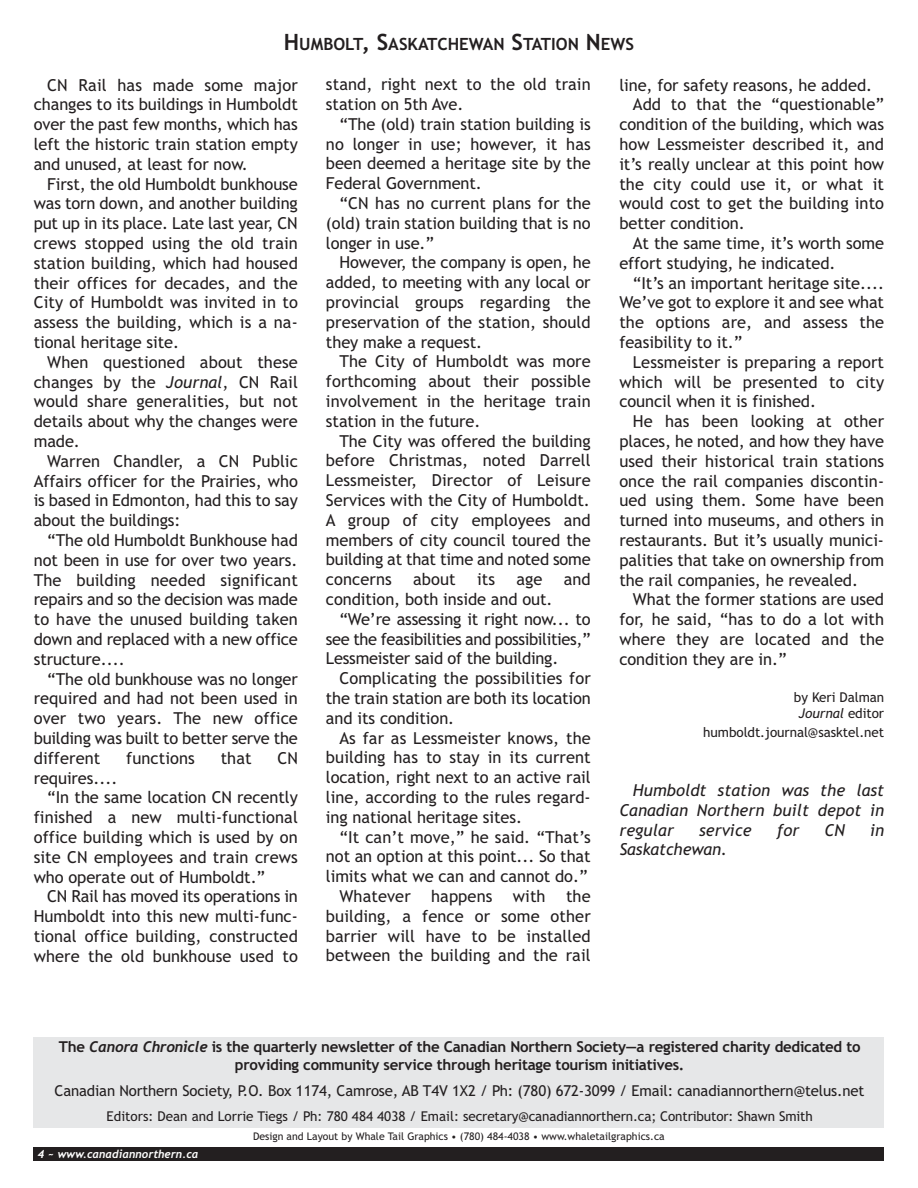
<style>
.page{position:relative;width:918px;height:1188px;background:#fff}
.page>*{position:absolute;margin:0;border:0;box-sizing:border-box;transform-origin:0 0}
.t1{font:700 16.8px "Trebuchet MS";color:#231f20}
.t2{font:16.5px/19.8px "Trebuchet MS";letter-spacing:-.005em;color:#231f20;text-align:justify}
.t3{font:italic 16.5px/19.8px "Trebuchet MS";letter-spacing:.005em;color:#231f20;text-align:justify}
.t4{font:16.5px "Trebuchet MS";letter-spacing:-.025em;color:#231f20}
.t5{font:700 15px/18px "Trebuchet MS";letter-spacing:-.015em;color:#231f20;text-align:center}
.t6{font:15px "Trebuchet MS";letter-spacing:-.01em;color:#231f20}
.t7{font:13.5px/16.2px "Trebuchet MS";letter-spacing:-.005em;color:#231f20;text-align:center}
.t8{font:italic 700 11.25px "Trebuchet";color:#fff}
.t9{font:10.5px "Trebuchet MS";color:#231f20}
.s1{font-size:22.5px}
.s2{font-style:italic}
.s3{font-family:"Trebuchet";font-style:italic}
</style>
<div class="page">
<div style="left:34px;top:1148px;width:850px;height:13px;background:#231f20"></div>
<div style="left:34px;top:1037px;width:850px;height:91px;background:#e6e7e8"></div>
<p class="t1" style="left:284px;top:38px;width:352px"><span class="s1">H</span>UMBOLT<span class="s1">, S</span>ASKATCHEWAN <span class="s1">S</span>TATION <span class="s1">N</span>EWS</p>
<p class="t2" style="left:326px;top:76px;width:266px">stand, right next to the old train station on 5th Ave.</p>
<p class="t2" style="left:326px;top:115px;width:266px;text-indent:14px">“The (old) train station building is no longer in use; however, it has been deemed a heritage site by the Federal Government.</p>
<p class="t2" style="left:326px;top:195px;width:266px;text-indent:14px">“CN has no current plans for the (old) train station building that is no longer in use.”</p>
<p class="t2" style="left:326px;top:254px;width:266px;text-indent:14px">However, the company is open, he added, to meeting with any local or provincial groups regarding the preservation of the station, should they make a request.</p>
<p class="t2" style="left:326px;top:353px;width:266px;text-indent:14px">The City of Humboldt was more forthcoming about their possible involvement in the heritage train station in the future.</p>
<p class="t2" style="left:326px;top:432px;width:266px;text-indent:14px">The City was offered the building before Christmas, noted Darrell Lessmeister, Director of Leisure Services with the City of Humboldt.<br>A group of city employees and members of city council toured the building at that time and noted some concerns</p>
<p class="t2" style="left:619px;top:76px;width:254px">line, for safety reasons, he added.</p>
<p class="t2" style="left:633px;top:96px;width:253px">Add to that the “questionable”</p>
<p class="t2" style="left:619px;top:116px;width:266px">condition of the building, which was</p>
<p class="t2" style="left:619px;top:136px;width:266px">how Lessmeister described it, and</p>
<p class="t2" style="left:619px;top:155px;width:266px">it’s really unclear at this point how</p>
<p class="t2" style="left:619px;top:175px;width:266px">the city could use it, or what it</p>
<p class="t2" style="left:619px;top:195px;width:266px">would cost to get the building into</p>
<p class="t2" style="left:619px;top:215px;width:127px">better condition.</p>
<p class="t2" style="left:633px;top:235px;width:253px">At the same time, it’s worth some</p>
<p class="t2" style="left:619px;top:254px;width:218px">effort studying, he indicated.</p>
<p class="t2" style="left:633px;top:274px;width:253px">“It’s an important heritage site....</p>
<p class="t2" style="left:619px;top:294px;width:266px">We’ve got to explore it and see what</p>
<p class="t2" style="left:619px;top:314px;width:266px">the options are, and assess the</p>
<p class="t2" style="left:619px;top:334px;width:125px">feasibility to it.”</p>
<p class="t2" style="left:633px;top:353px;width:253px">Lessmeister is preparing a report</p>
<p class="t2" style="left:619px;top:373px;width:266px">which will be presented to city</p>
<p class="t2" style="left:619px;top:393px;width:198px">council when it is finished.</p>
<p class="t2" style="left:633px;top:413px;width:253px">He has been looking at other</p>
<p class="t2" style="left:619px;top:433px;width:266px">places, he noted, and how they have</p>
<p class="t2" style="left:619px;top:452px;width:266px">used their historical train stations</p>
<p class="t2" style="left:619px;top:472px;width:266px">once the rail companies discontin-</p>
<p class="t2" style="left:619px;top:492px;width:266px">ued using them. Some have been</p>
<p class="t2" style="left:619px;top:512px;width:266px">turned into museums, and others in</p>
<p class="t2" style="left:619px;top:532px;width:266px">restaurants. But it’s usually munici-</p>
<p class="t2" style="left:619px;top:551px;width:266px">palities that take on ownership from</p>
<p class="t2" style="left:619px;top:571px;width:240px">the rail companies, he revealed.</p>
<p class="t2" style="left:633px;top:591px;width:253px">What the former stations are used</p>
<p class="t2" style="left:619px;top:611px;width:266px">for, he said, “has to do a lot with</p>
<p class="t2" style="left:619px;top:631px;width:266px">where they are located and the</p>
<p class="t2" style="left:619px;top:650px;width:169px">condition they are in.”</p>
<p class="t7" style="left:794px;top:690px;width:92px">by Keri Dalman<br><span class="s2">Journal</span> editor</p>
<p class="t7" style="left:703px;top:725px;width:182px">humboldt.journal@sasktel.net</p>
<p class="t2" style="left:34px;top:76px;width:266px;text-indent:14px">CN Rail has made some major changes to its buildings in Humboldt over the past few months, which has left the historic train station empty and unused, at least for now.</p>
<p class="t2" style="left:34px;top:175px;width:266px;text-indent:14px">First, the old Humboldt bunkhouse was torn down, and another building put up in its place. Late last year, CN crews stopped using the old train station building, which had housed their offices for decades, and the City of Humboldt was invited in to assess the building, which is a na&shy;tional heritage site.</p>
<p class="t2" style="left:34px;top:354px;width:266px;text-indent:14px">When questioned about these changes by the <span class="s2">Journal</span>, CN Rail would share generalities, but not details about why the changes were made.</p>
<p class="t2" style="left:34px;top:453px;width:266px;text-indent:14px">Warren Chandler, a CN Public Affairs officer for the Prairies, who is based in Edmonton, had this to say about the buildings:</p>
<p class="t2" style="left:34px;top:532px;width:266px;text-indent:14px">“The old Humboldt Bunkhouse had not been in use for over two years.<br>The building needed significant repairs and so the decision was made to have the unused building taken down and replaced with a new office structure....</p>
<p class="t2" style="left:34px;top:670px;width:266px;text-indent:14px">“The old bunkhouse was no longer required and had not been used in over two years. The new office building was built to better serve the different</p>
<p class="t2" style="left:413px;top:571px;width:44px">about</p>
<p class="t2" style="left:477px;top:571px;width:20px">its</p>
<p class="t2" style="left:516px;top:571px;width:28px">age</p>
<p class="t2" style="left:564px;top:571px;width:29px">and</p>
<p class="t2" style="left:326px;top:591px;width:228px">condition, both inside and out.</p>
<p class="t2" style="left:339px;top:610px;width:253px">“We’re assessing it right now... to</p>
<p class="t4" style="left:326px;top:632px;width:266px">see the feasibilities and possibilities,”</p>
<p class="t2" style="left:326px;top:650px;width:234px">Lessmeister said of the building.</p>
<p class="t2" style="left:339px;top:670px;width:253px">Complicating the possibilities for</p>
<p class="t2" style="left:326px;top:690px;width:266px">the train station are both its location</p>
<p class="t2" style="left:326px;top:709px;width:130px">and its condition.</p>
<p class="t2" style="left:339px;top:729px;width:253px">As far as Lessmeister knows, the</p>
<p class="t2" style="left:326px;top:749px;width:266px">building has to stay in its current</p>
<p class="t2" style="left:326px;top:769px;width:266px">location, right next to an active rail</p>
<p class="t2" style="left:326px;top:789px;width:266px">line, according to the rules regard-</p>
<p class="t2" style="left:326px;top:808px;width:198px">ing national heritage sites.</p>
<p class="t2" style="left:339px;top:828px;width:253px">“It can’t move,” he said. “That’s</p>
<p class="t2" style="left:326px;top:848px;width:266px">not an option at this point... So that</p>
<p class="t2" style="left:326px;top:868px;width:263px">limits what we can and cannot do.”</p>
<p class="t2" style="left:339px;top:888px;width:253px">Whatever happens with the</p>
<p class="t2" style="left:326px;top:907px;width:266px">building, a fence or some other</p>
<p class="t2" style="left:326px;top:927px;width:266px">barrier will have to be installed</p>
<p class="t2" style="left:326px;top:947px;width:266px">between the building and the rail</p>
<p class="t2" style="left:126px;top:750px;width:70px">functions</p>
<p class="t2" style="left:221px;top:750px;width:32px">that</p>
<p class="t2" style="left:277px;top:750px;width:22px">CN</p>
<p class="t2" style="left:34px;top:769px;width:85px">requires....</p>
<p class="t2" style="left:47px;top:789px;width:252px">“In the same location CN recently</p>
<p class="t2" style="left:34px;top:809px;width:266px">finished a new multi-functional</p>
<p class="t2" style="left:34px;top:829px;width:266px">office building which is used by on</p>
<p class="t2" style="left:34px;top:849px;width:266px">site CN employees and train crews</p>
<p class="t2" style="left:34px;top:868px;width:233px">who operate out of Humboldt.”</p>
<p class="t2" style="left:47px;top:888px;width:252px">CN Rail has moved its operations in</p>
<p class="t2" style="left:34px;top:908px;width:266px">Humboldt into this new multi-func-</p>
<p class="t2" style="left:34px;top:928px;width:266px">tional office building, constructed</p>
<p class="t2" style="left:34px;top:948px;width:266px">where the old bunkhouse used to</p>
<p class="t3" style="left:619px;top:782px;width:266px;text-indent:14px">Humboldt station was the last Canadian Northern built depot in regular</p>
<p class="t3" style="left:699px;top:821px;width:54px">service</p>
<p class="t3" style="left:777px;top:821px;width:24px">for</p>
<p class="t3" style="left:824px;top:821px;width:22px">CN</p>
<p class="t3" style="left:870px;top:821px;width:16px">in</p>
<p class="t3" style="left:619px;top:841px;width:109px">Saskatchewan.</p>
<p class="t5" style="left:59px;top:1039px;width:803px">The <span class="s3">Canora Chronicle</span> is the quarterly newsletter of the Canadian Northern Society—a registered charity dedicated to providing community service through heritage tourism initiatives.</p>
<p class="t6" style="left:55px;top:1085px;width:811px">Canadian Northern Society, P.O. Box 1174, Camrose, AB T4V 1X2 / Ph: (780) 672-3099 / Email: canadiannorthern@telus.net</p>
<p class="t7" style="left:107px;top:1109px;width:708px">Editors: Dean and Lorrie Tiegs / Ph: 780 484 4038 / Email: secretary@canadiannorthern.ca; Contributor: Shawn Smith</p>
<p class="t9" style="left:253px;top:1132px;width:413px">Design and Layout by Whale Tail Graphics • (780) 484-4038 • www.whaletailgraphics.ca</p>
<p class="t8" style="left:38px;top:1150px;width:162px">4 ~ www.canadiannorthern.ca</p>
</div>
